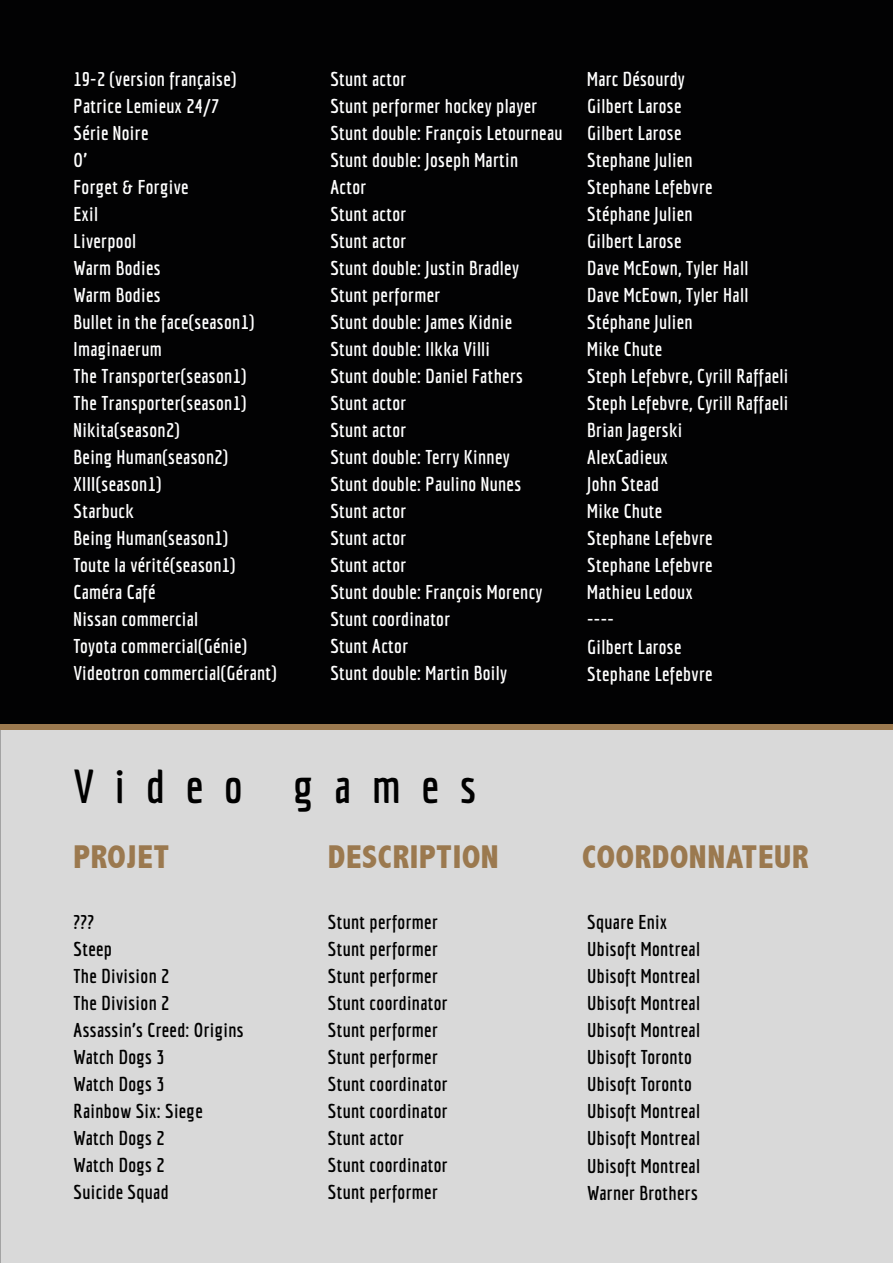
<style>
.page{position:relative;width:893px;height:1263px;background:#fff}
.page>*{position:absolute;margin:0;border:0;box-sizing:border-box;transform-origin:0 0}
.t1{font:700 46.5px "Economica";letter-spacing:.45em;color:#000}
.t2{font:800 condensed 33px "Abadi";letter-spacing:.02em;color:#9b794f}
.t3{font:700 19.5px/27px "Economica";letter-spacing:.02em;color:#fff}
.t4{font:700 19.5px/27px "Economica";letter-spacing:.02em;color:#000}
</style>
<div class="page">
<div style="left:0;top:608px;width:893px;height:655px;background:#d9d9d9"></div>
<div style="left:0;top:0;width:893px;height:725px;background:#020203"></div>
<div style="left:0;top:725px;width:893px;height:5px;background:#9b794f"></div>
<p class="t3" style="left:74px;top:65px;width:205px">19-2 (version française)<br>Patrice Lemieux 24/7<br>Série Noire<br>O’<br>Forget &amp; Forgive<br>Exil<br>Liverpool<br>Warm Bodies<br>Warm Bodies<br>Bullet in the face(season1)<br>Imaginaerum<br>The Transporter(season1)<br>The Transporter(season1)<br>Nikita(season2)<br>Being Human(season2)<br>XIII(season1)<br>Starbuck<br>Being Human(season1)<br>Toute la vérité(season1)<br>Caméra Café<br>Nissan commercial<br>Toyota commercial(Génie)<br>Videotron commercial(Gérant)</p>
<p class="t3" style="left:330px;top:65px;width:234px">Stunt actor<br>Stunt performer hockey player<br>Stunt double: François Letourneau<br>Stunt double: Joseph Martin<br>Actor<br>Stunt actor<br>Stunt actor<br>Stunt double: Justin Bradley<br>Stunt performer<br>Stunt double: James Kidnie<br>Stunt double: Ilkka Villi<br>Stunt double: Daniel Fathers<br>Stunt actor<br>Stunt actor<br>Stunt double: Terry Kinney<br>Stunt double: Paulino Nunes<br>Stunt actor<br>Stunt actor<br>Stunt actor<br>Stunt double: François Morency<br>Stunt coordinator<br>Stunt Actor<br>Stunt double: Martin Boily</p>
<p class="t3" style="left:587px;top:65px;width:203px">Marc Désourdy<br>Gilbert Larose<br>Gilbert Larose<br>Stephane Julien<br>Stephane Lefebvre<br>Stéphane Julien<br>Gilbert Larose<br>Dave McEown, Tyler Hall<br>Dave McEown, Tyler Hall<br>Stéphane Julien<br>Mike Chute<br>Steph Lefebvre, Cyrill Raffaeli<br>Steph Lefebvre, Cyrill Raffaeli<br>Brian Jagerski<br>AlexCadieux<br>John Stead<br>Mike Chute<br>Stephane Lefebvre<br>Stephane Lefebvre<br>Mathieu Ledoux<br>----<br>Gilbert Larose<br>Stephane Lefebvre</p>
<h1 class="t1" style="left:74px;top:759px;width:404px">Video games</h1>
<h2 class="t2" style="left:74px;top:838px;width:97px">PROJET</h2>
<h2 class="t2" style="left:328px;top:838px;width:172px">DESCRIPTION</h2>
<h2 class="t2" style="left:582px;top:838px;width:228px">COORDONNATEUR</h2>
<p class="t4" style="left:74px;top:908px;width:172px">???<br>Steep<br>The Division 2<br>The Division 2<br>Assassin’s Creed: Origins<br>Watch Dogs 3<br>Watch Dogs 3<br>Rainbow Six: Siege<br>Watch Dogs 2<br>Watch Dogs 2<br>Suicide Squad</p>
<p class="t4" style="left:328px;top:908px;width:121px">Stunt performer<br>Stunt performer<br>Stunt performer<br>Stunt coordinator<br>Stunt performer<br>Stunt performer<br>Stunt coordinator<br>Stunt coordinator<br>Stunt actor<br>Stunt coordinator<br>Stunt performer</p>
<p class="t4" style="left:587px;top:909px;width:114px">Square Enix<br>Ubisoft Montreal<br>Ubisoft Montreal<br>Ubisoft Montreal<br>Ubisoft Montreal<br>Ubisoft Toronto<br>Ubisoft Toronto<br>Ubisoft Montreal<br>Ubisoft Montreal<br>Ubisoft Montreal<br>Warner Brothers</p>
</div>
